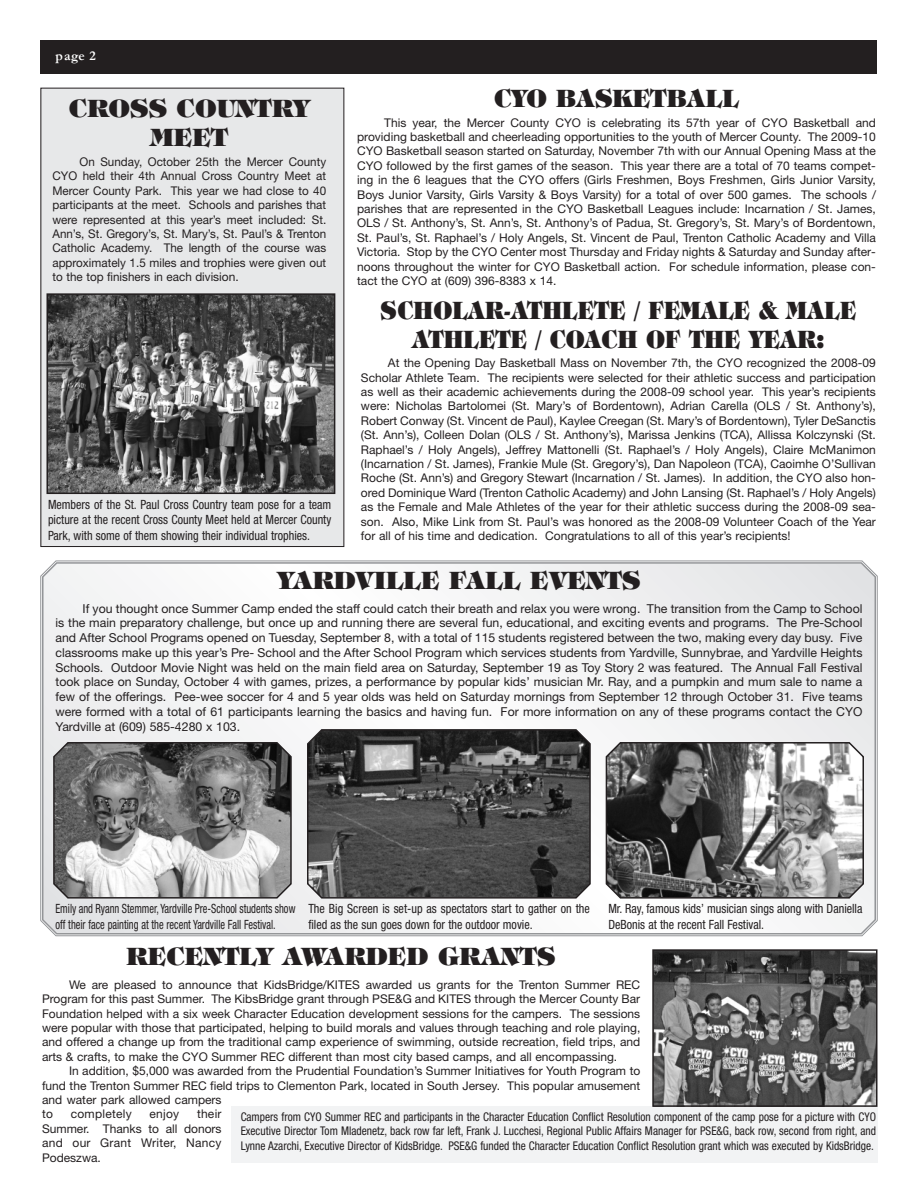
<style>
.page{position:relative;width:918px;height:1188px;background:#fff}
.page>*{position:absolute;margin:0;border:0;box-sizing:border-box;transform-origin:0 0}
.t1{font:800 24px/28.8px "Tiffany IT Cby BT";color:#231f20;text-align:center}
.t2{font:800 24px/28.8px "Tiffany IT Cby BT";color:#231f20;text-align:center;scale:.88 1}
.t3{font:800 24px "Tiffany IT Cby BT";color:#231f20;scale:.95 1}
.t4{font:700 13.5px "Garamond";color:#fff}
.t5{font:condensed 12.75px/15.3px "Helvetica Neue";color:#231f20;scale:.95 1}
.t6{font:condensed 12.75px/15.3px "Helvetica Neue";color:#231f20;scale:.82 1}
.t7{font:12.3px/14.7px "Helvetica Neue";color:#231f20;text-align:justify}
.t8{font:12px/14.4px "Helvetica Neue";color:#231f20;text-align:justify}
.t9{font:condensed 12px/14.4px "Helvetica Neue";color:#231f20;text-align:justify;scale:.95 1}
.t10{font:12px "Helvetica Neue";letter-spacing:.02em;color:#231f20}
</style>
<div class="page">
<div style="left:231px;top:1106px;width:647px;height:57px;background:#f2f3f4"></div>
<div style="left:41px;top:88px;width:303px;height:459px;background:#e7e8e9"></div>
<svg style="left:41px;top:561px;width:836px;height:375px"></svg>
<div style="left:40px;top:40px;width:838px;height:34px;background:#231f20"></div>
<svg style="left:606px;top:742px;width:258px;height:157px;background:#787878"></svg>
<svg style="left:307px;top:729px;width:284px;height:170px;background:#4b4b4b"></svg>
<svg style="left:53px;top:742px;width:239px;height:157px;background:#8c8c8c"></svg>
<img style="left:655px;top:952px;width:220px;height:152px">
<div style="left:652px;top:949px;width:226px;height:158px;border:2px solid #231f20"></div>
<img style="left:49px;top:296px;width:283px;height:195px">
<div style="left:46px;top:293px;width:289px;height:201px;border:2px solid #231f20"></div>
<p class="t4" style="left:56px;top:48px;width:42px">page 2</p>
<h1 class="t1" style="left:69px;top:97px;width:242px">CROSS COUNTRY<br>MEET</h1>
<p class="t8" style="left:52px;top:156px;width:275px;text-indent:27px">On Sunday, October 25th the Mercer County CYO held their 4th Annual Cross Country Meet at Mercer County Park. This year we had close to 40 participants at the meet. Schools and parishes that were represented at this year’s meet included: St.<br>Ann’s, St. Gregory’s, St. Mary’s, St. Paul’s &amp; Trenton Catholic Academy. The length of the course was approximately 1.5 miles and trophies were given out to the top finishers in each division.</p>
<p class="t5" style="left:48px;top:498px;width:300px;text-align:justify">Members of the St. Paul Cross Country team pose for a team picture at the recent Cross County Meet held at Mercer County Park, with some of them showing their individual trophies.</p>
<h1 class="t3" style="left:494px;top:90px;width:260px">CYO BASKETBALL</h1>
<p class="t8" style="left:357px;top:116px;width:520px;text-indent:27px">This year, the Mercer County CYO is celebrating its 57th year of CYO Basketball and providing basketball and cheerleading opportunities to the youth of Mercer County. The 2009-10<br>CYO Basketball season started on Saturday, November 7th with our Annual Opening Mass at the CYO followed by the first games of the season. This year there are a total of 70 teams compet&shy;ing in the 6 leagues that the CYO offers (Girls Freshmen, Boys Freshmen, Girls Junior Varsity, Boys Junior Varsity, Girls Varsity &amp; Boys Varsity) for a total of over 500 games. The schools / parishes that are represented in the CYO Basketball Leagues include: Incarnation / St. James, OLS / St. Anthony’s, St. Ann’s, St. Anthony’s of Padua, St. Gregory’s, St. Mary’s of Bordentown, St. Paul’s, St. Raphael’s / Holy Angels, St. Vincent de Paul, Trenton Catholic Academy and Villa Victoria. Stop by the CYO Center most Thursday and Friday nights &amp; Saturday and Sunday after&shy;noons throughout the winter for CYO Basketball action. For schedule information, please con&shy;tact the CYO at (609) 396-8383 x 14.</p>
<h1 class="t2" style="left:381px;top:298px;width:542px">SCHOLAR-ATHLETE / FEMALE &amp; MALE<br>ATHLETE / COACH OF THE YEAR:</h1>
<p class="t8" style="left:361px;top:357px;width:517px;text-indent:27px">At the Opening Day Basketball Mass on November 7th, the CYO recognized the 2008-09<br>Scholar Athlete Team. The recipients were selected for their athletic success and participation as well as their academic achievements during the 2008-09 school year. This year’s recipients were: Nicholas Bartolomei (St. Mary’s of Bordentown), Adrian Carella (OLS / St. Anthony’s), Robert Conway (St. Vincent de Paul), Kaylee Creegan (St. Mary’s of Bordentown), Tyler DeSanctis (St. Ann’s), Colleen Dolan (OLS / St. Anthony’s), Marissa Jenkins (TCA), Allissa Kolczynski (St.<br>Raphael’s / Holy Angels), Jeffrey Mattonelli (St. Raphael’s / Holy Angels), Claire McManimon (Incarnation / St. James), Frankie Mule (St. Gregory’s), Dan Napoleon (TCA), Caoimhe O’Sullivan Roche (St. Ann’s) and Gregory Stewart (Incarnation / St. James). In addition, the CYO also hon&shy;ored Dominique Ward (Trenton Catholic Academy) and John Lansing (St. Raphael’s / Holy Angels) as the Female and Male Athletes of the year for their athletic success during the 2008-09 sea&shy;son. Also, Mike Link from St. Paul’s was honored as the 2008-09 Volunteer Coach of the Year for all of his time and dedication. Congratulations to all of this year’s recipients!</p>
<h1 class="t1" style="left:277px;top:569px;width:365px">YARDVILLE FALL EVENTS</h1>
<p class="t7" style="left:56px;top:602px;width:809px;text-indent:27px">If you thought once Summer Camp ended the staff could catch their breath and relax you were wrong. The transition from the Camp to School is the main preparatory challenge, but once up and running there are several fun, educational, and exciting events and programs. The Pre-School and After School Programs opened on Tuesday, September 8, with a total of 115 students registered between the two, making every day busy. Five classrooms make up this year’s Pre- School and the After School Program which services students from Yardville, Sunnybrae, and Yardville Heights Schools. Outdoor Movie Night was held on the main field area on Saturday, September 19 as Toy Story 2 was featured. The Annual Fall Festival took place on Sunday, October 4 with games, prizes, a performance by popular kids’ musician Mr. Ray, and a pumpkin and mum sale to name a few of the offerings. Pee-wee soccer for 4 and 5 year olds was held on Saturday mornings from September 12 through October 31. Five teams were formed with a total of 61 participants learning the basics and having fun. For more information on any of these programs contact the CYO Yardville at (609) 585-4280 x 103.</p>
<p class="t6" style="left:55px;top:902px;width:294px">Emily and Ryann Stemmer, Yardville Pre-School students show off their face painting at the recent Yardville Fall Festival.</p>
<p class="t5" style="left:308px;top:902px;width:298px">The Big Screen is set-up as spectators start to gather on the filed as the sun goes down for the outdoor movie.</p>
<p class="t5" style="left:608px;top:902px;width:269px">Mr. Ray, famous kids’ musician sings along with Daniella<br>DeBonis at the recent Fall Festival.</p>
<h1 class="t1" style="left:127px;top:944px;width:430px">RECENTLY AWARDED GRANTS</h1>
<p class="t8" style="left:42px;top:979px;width:600px;text-indent:27px">We are pleased to announce that KidsBridge/KITES awarded us grants for the Trenton Summer REC Program for this past Summer. The KibsBridge grant through PSE&amp;G and KITES through the Mercer County Bar Foundation helped with a six week Character Education development sessions for the campers. The sessions were popular with those that participated, helping to build morals and values through teaching and role playing, and offered a change up from the traditional camp experience of swimming, outside recreation, field trips, and arts &amp; crafts, to make the CYO Summer REC different than most city based camps, and all encompassing.</p>
<p class="t8" style="left:42px;top:1065px;width:600px;text-align:left;text-indent:27px">In addition, $5,000 was awarded from the Prudential Foundation’s Summer Initiatives for Youth Program to fund the Trenton Summer REC field trips to Clementon Park, located in South Jersey. This popular amusement and water park allowed campers<br>to</p>
<p class="t8" style="left:42px;top:1108px;width:181px;text-indent:155px">their Summer. Thanks to all donors and our Grant Writer, Nancy Podeszwa.</p>
<p class="t10" style="left:71px;top:1110px;width:63px">completely</p>
<p class="t8" style="left:150px;top:1108px;width:31px">enjoy</p>
<p class="t9" style="left:241px;top:1111px;width:670px">Campers from CYO Summer REC and participants in the Character Education Conflict Resolution component of the camp pose for a picture with CYO Executive Director Tom Mladenetz, back row far left, Frank J. Lucchesi, Regional Public Affairs Manager for PSE&amp;G, back row, second from right, and Lynne Azarchi, Executive Director of KidsBridge. PSE&amp;G funded the Character Education Conflict Resolution grant which was executed by KidsBridge.</p>
</div>
